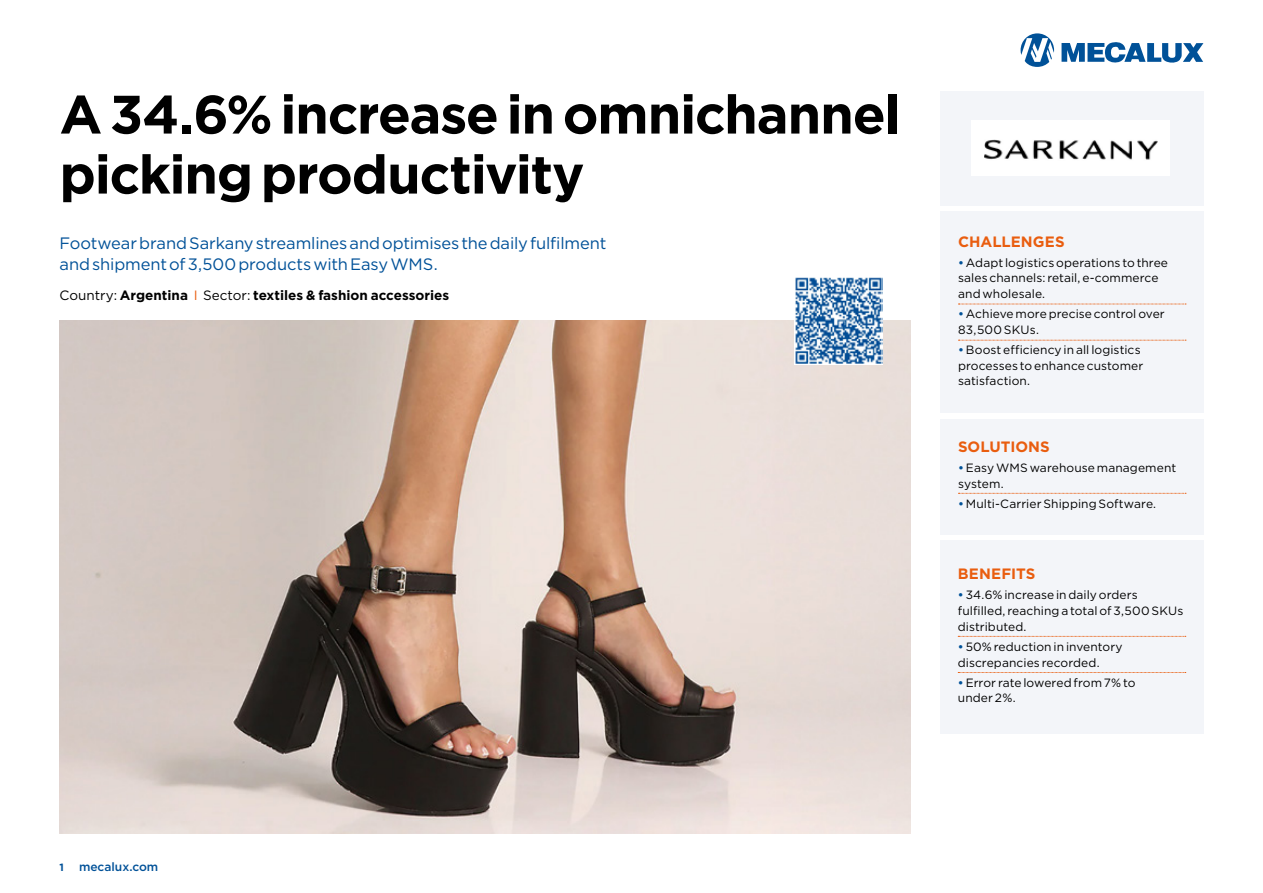
<style>
.page{position:relative;width:1263px;height:893px;background:#fff}
.page>*{position:absolute;margin:0;border:0;box-sizing:border-box;transform-origin:0 0}
.t1{font:700 54px/60px "Gotham";letter-spacing:-.025em;color:#000}
.t2{font:16.5px/21px "Gotham";letter-spacing:-.005em;color:#005198}
.t3{font:700 15px "Gotham";color:#e95d0f}
.t4{font:700 13.5px "Gotham";color:#000}
.t5{font:12px/15.8px "Gotham";letter-spacing:.005em;color:#000}
.t6{font:500 12px "Gotham";color:#005198}
.t7{font:700 10.5px "Gotham";color:#005198}
.s1{font-weight:400}
.s2{font-weight:400;color:#e95d0f}
.s3{font-weight:500;color:#005198}
</style>
<div class="page">
<svg style="left:1020px;top:33px;width:34px;height:34px"></svg>
<svg style="left:1061px;top:42px;width:142px;height:21px"></svg>
<div style="left:940px;top:91px;width:263px;height:114px;background:#f3f5f9"></div>
<img style="left:60px;top:321px;width:850px;height:513px">
<div style="left:940px;top:419px;width:263px;height:116px;background:#f3f5f9"></div>
<div style="left:940px;top:211px;width:263px;height:202px;background:#f3f5f9"></div>
<svg style="left:958px;top:304px;width:228px;height:1px"></svg>
<div style="left:940px;top:540px;width:263px;height:193px;background:#f3f5f9"></div>
<svg style="left:958px;top:636px;width:228px;height:1px"></svg>
<div style="left:971px;top:121px;width:199px;height:55px;background:#fff"></div>
<img style="left:794px;top:277px;width:88px;height:88px">
<svg style="left:958px;top:340px;width:228px;height:1px"></svg>
<svg style="left:958px;top:493px;width:228px;height:1px"></svg>
<svg style="left:958px;top:672px;width:228px;height:1px"></svg>
<img style="left:984px;top:139px;width:173px;height:21px">
<h1 class="t1" style="left:60px;top:84px;width:843px">A 34.6% increase in omnichannel picking productivity</h1>
<h2 class="t2" style="left:60px;top:232px;width:548px">Footwear brand Sarkany streamlines and optimises the daily fulfilment and shipment of 3,500 products with Easy WMS.</h2>
<p class="t4" style="left:60px;top:286px;width:391px"><span class="s1">Country:</span> Argentina <span class="s2">I</span> <span class="s1">Sector:</span> textiles &amp; fashion accessories</p>
<p class="t3" style="left:958px;top:231px;width:108px">CHALLENGES</p>
<p class="t5" style="left:958px;top:254px;width:211px"><span class="s3">•</span> Adapt logistics operations to three sales channels: retail, e-commerce and wholesale.</p>
<p class="t5" style="left:958px;top:306px;width:208px"><span class="s3">•</span> Achieve more precise control over<br>83,500 SKUs.</p>
<p class="t5" style="left:958px;top:342px;width:187px"><span class="s3">•</span> Boost efficiency in all logistics processes to enhance customer satisfaction.</p>
<p class="t3" style="left:958px;top:437px;width:93px">SOLUTIONS</p>
<p class="t5" style="left:958px;top:459px;width:220px"><span class="s3">•</span>Easy WMS warehouse management system.</p>
<p class="t5" style="left:958px;top:495px;width:200px"><span class="s3">•</span> Multi-Carrier Shipping Software.</p>
<p class="t3" style="left:958px;top:564px;width:79px">BENEFITS</p>
<p class="t5" style="left:958px;top:587px;width:227px"><span class="s3">•</span> 34.6% increase in daily orders fulfilled, reaching a total of 3,500 SKUs distributed.</p>
<p class="t5" style="left:958px;top:638px;width:166px"><span class="s3">•</span> 50% reduction in inventory discrepancies recorded.</p>
<p class="t5" style="left:958px;top:674px;width:179px"><span class="s3">•</span> Error rate lowered from 7% to under 2%.</p>
<p class="t7" style="left:60px;top:860px;width:6px">1</p>
<p class="t6" style="left:79px;top:859px;width:81px">mecalux.com</p>
</div>
